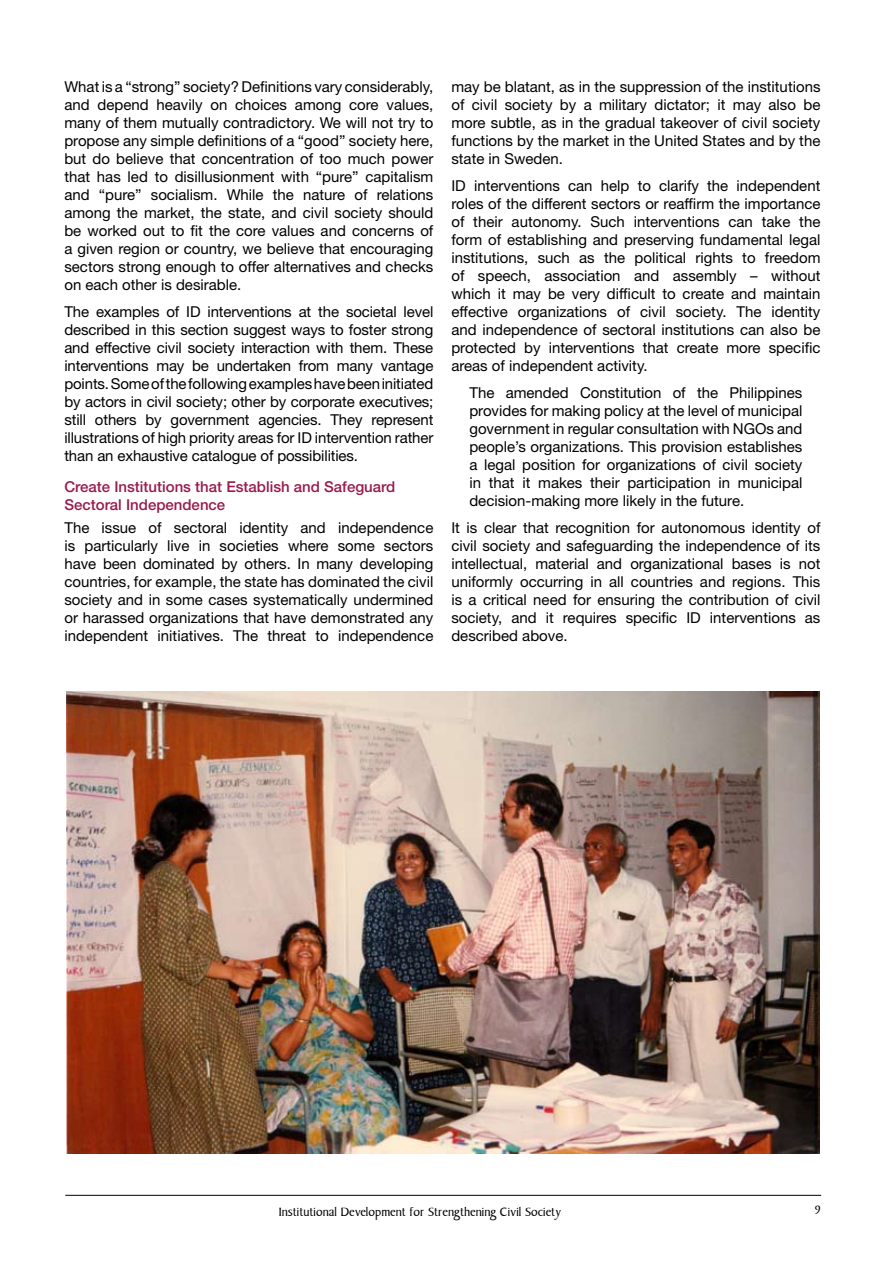
<style>
.page{position:relative;width:893px;height:1263px;background:#fff}
.page>*{position:absolute;margin:0;border:0;box-sizing:border-box;transform-origin:0 0}
.t1{font:15px/18px "Helvetica Neue LT Std";color:#000;text-align:justify}
.t2{font:500 15px/18px "Helvetica Neue LT Std";color:#981a4d}
.t3{font:12px "Baker Signet";color:#000}
</style>
<div class="page">
<hr style="left:65px;top:1195px;width:756px;height:1px;background:#000">
<img style="left:66px;top:692px;width:753px;height:461px">
<p class="t1" style="left:64px;top:77px;width:371px">What is a “strong” society? Definitions vary considerably, and depend heavily on choices among core values, many of them mutually contradictory. We will not try to propose any simple definitions of a “good” society here, but do believe that concentration of too much power that has led to disillusionment with “pure” capitalism and “pure” socialism. While the nature of relations among the market, the state, and civil society should be worked out to fit the core values and concerns of a given region or country, we believe that encouraging sectors strong enough to offer alternatives and checks on each other is desirable.</p>
<p class="t1" style="left:64px;top:302px;width:371px">The examples of ID interventions at the societal level described in this section suggest ways to foster strong and effective civil society interaction with them. These interventions may be undertaken from many vantage points. Some of the following examples have been initiated by actors in civil society; other by corporate executives; still others by government agencies. They represent illustrations of high priority areas for ID intervention rather than an exhaustive catalogue of possibilities.</p>
<p class="t2" style="left:64px;top:478px;width:332px">Create Institutions that Establish and Safeguard<br>Sectoral Independence</p>
<p class="t1" style="left:64px;top:518px;width:371px">The issue of sectoral identity and independence is particularly live in societies where some sectors have been dominated by others. In many developing countries, for example, the state has dominated the civil society and in some cases systematically undermined or harassed organizations that have demonstrated any independent initiatives. The threat to independence</p>
<p class="t1" style="left:451px;top:77px;width:371px">may be blatant, as in the suppression of the institutions of civil society by a military dictator; it may also be more subtle, as in the gradual takeover of civil society functions by the market in the United States and by the state in Sweden.</p>
<p class="t1" style="left:451px;top:176px;width:371px">ID interventions can help to clarify the independent roles of the different sectors or reaffirm the importance of their autonomy. Such interventions can take the form of establishing and preserving fundamental legal institutions, such as the political rights to freedom of speech, association and assembly – without which it may be very difficult to create and maintain effective organizations of civil society. The identity and independence of sectoral institutions can also be protected by interventions that create more specific areas of independent activity.</p>
<p class="t1" style="left:469px;top:383px;width:335px">The amended Constitution of the Philippines provides for making policy at the level of municipal government in regular consultation with NGOs and people’s organizations. This provision establishes a legal position for organizations of civil society in that it makes their participation in municipal decision-making more likely in the future.</p>
<p class="t1" style="left:451px;top:518px;width:371px">It is clear that recognition for autonomous identity of civil society and safeguarding the independence of its intellectual, material and organizational bases is not uniformly occurring in all countries and regions. This is a critical need for ensuring the contribution of civil society, and it requires specific ID interventions as described above.</p>
<p class="t3" style="left:279px;top:1205px;width:284px">Institutional Development for Strengthening Civil Society</p>
<p class="t3" style="left:814px;top:1203px;width:8px">9</p>
</div>
